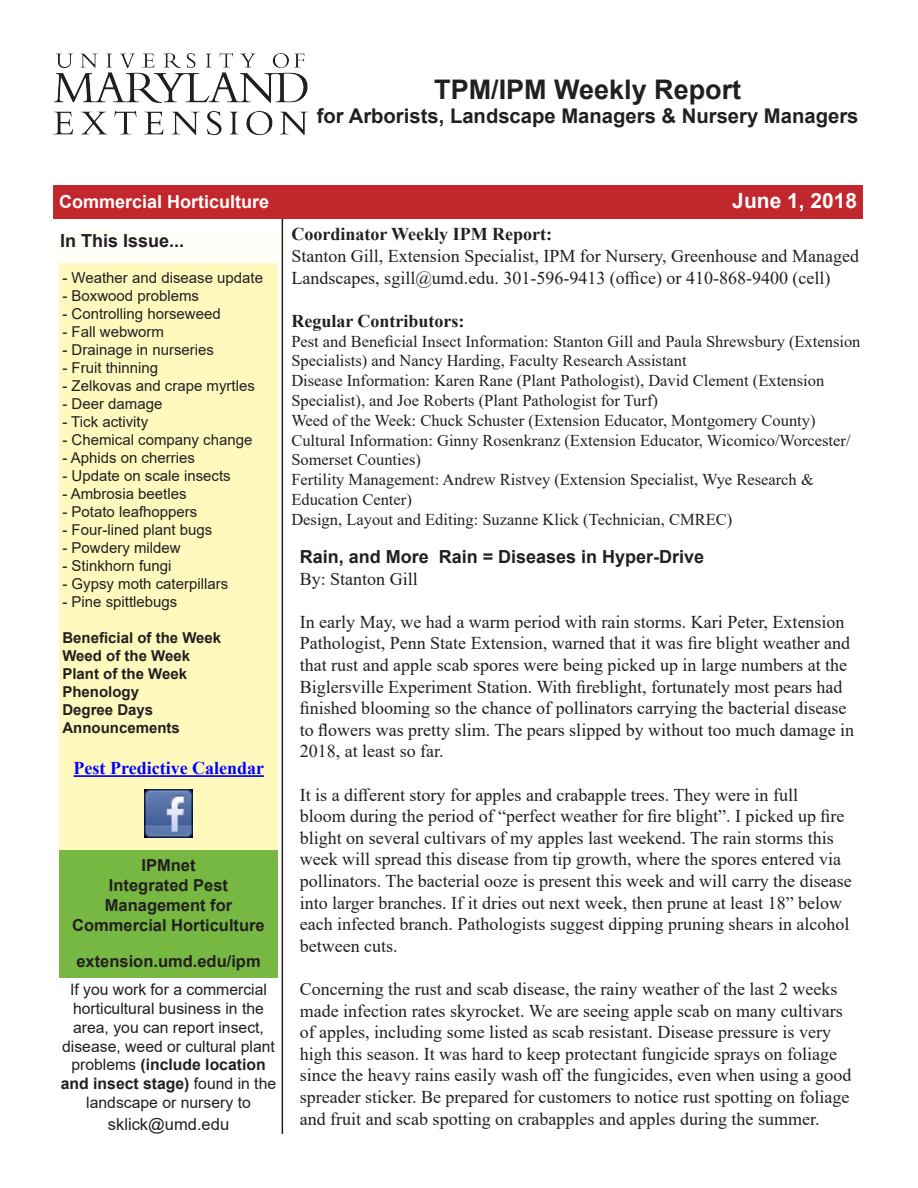
<style>
.page{position:relative;width:918px;height:1188px;background:#fff}
.page>*{position:absolute;margin:0;border:0;box-sizing:border-box;transform-origin:0 0}
.t1{font:700 27px "Arial";color:#231f20}
.t2{font:700 21px "Arial";color:#fffdfc}
.t3{font:700 20.25px "Arial";color:#231f20}
.t4{font:18px/21.6px "Times New Roman";color:#231f20}
.Headline{font:700 18px "Arial";color:#231f20}
.t5{font:700 18px "Times New Roman";color:#231f20}
.t6{font:700 18px "Arial";color:#fffdfc}
.t7{font:700 18px "Times New Roman";color:#00f}
.t8{font:16.5px/19.8px "Times New Roman";color:#231f20}
.t9{font:700 16.5px/19.8px "Arial";color:#231f20}
.t10{font:16.5px "Arial";color:#231f20}
.t11{font:15.75px/18.9px "Arial";color:#231f20;text-align:center}
.t12{font:15px "Arial";color:#231f20}
.t13{font:700 15px "Arial";color:#231f20}
.s1{font-weight:700}
</style>
<div class="page">
<div style="left:53px;top:185px;width:810px;height:34px;background:#c1272d"></div>
<div style="left:54px;top:228px;width:228px;height:34px;background:#fffffa"></div>
<hr style="left:282px;top:219px;width:1px;height:915px;background:#231f20">
<img style="left:53px;top:54px;width:254px;height:82px">
<div style="left:59px;top:263px;width:219px;height:594px;background:#fff9bd"></div>
<hr style="left:74px;top:775px;width:190px;height:2px;background:#00f">
<div style="left:60px;top:850px;width:218px;height:127px;background:#76b842"></div>
<img style="left:145px;top:789px;width:48px;height:48px">
<h1 class="t1" style="left:434px;top:70px;width:309px">TPM/IPM Weekly Report</h1>
<p class="t3" style="left:317px;top:102px;width:543px">for Arborists, Landscape Managers &amp; Nursery Managers</p>
<p class="t6" style="left:59px;top:189px;width:212px">Commercial Horticulture</p>
<p class="t2" style="left:732px;top:186px;width:126px">June 1, 2018</p>
<p class="t5" style="left:291px;top:221px;width:262px">Coordinator Weekly IPM Report:</p>
<p class="t4" style="left:291px;top:245px;width:569px">Stanton Gill, Extension Specialist, IPM for Nursery, Greenhouse and Managed<br>Landscapes, sgill@umd.edu. 301-596-9413 (office) or 410-868-9400 (cell)</p>
<p class="t5" style="left:291px;top:308px;width:175px">Regular Contributors:</p>
<p class="t8" style="left:291px;top:331px;width:571px">Pest and Beneficial Insect Information: Stanton Gill and Paula Shrewsbury (Extension Specialists) and Nancy Harding, Faculty Research Assistant<br>Disease Information: Karen Rane (Plant Pathologist), David Clement (Extension Specialist), and Joe Roberts (Plant Pathologist for Turf)<br>Weed of the Week: Chuck Schuster (Extension Educator, Montgomery County)<br>Cultural Information: Ginny Rosenkranz (Extension Educator, Wicomico/Worcester/ Somerset Counties)<br>Fertility Management: Andrew Ristvey (Extension Specialist, Wye Research &amp; Education Center)<br>Design, Layout and Editing: Suzanne Klick (Technician, CMREC)</p>
<p class="Headline" style="left:60px;top:228px;width:126px">In This Issue...</p>
<p class="t12" style="left:62px;top:267px;width:202px">- Weather and disease update</p>
<p class="t12" style="left:62px;top:285px;width:138px">- Boxwood problems</p>
<p class="t12" style="left:62px;top:303px;width:160px">- Controlling horseweed</p>
<p class="t12" style="left:62px;top:321px;width:103px">- Fall webworm</p>
<p class="t12" style="left:62px;top:339px;width:153px">- Drainage in nurseries</p>
<p class="t12" style="left:62px;top:357px;width:97px">- Fruit thinning</p>
<p class="t12" style="left:62px;top:375px;width:194px">- Zelkovas and crape myrtles</p>
<p class="t12" style="left:62px;top:393px;width:102px">- Deer damage</p>
<p class="t12" style="left:62px;top:411px;width:87px">- Tick activity</p>
<p class="t12" style="left:62px;top:429px;width:192px">- Chemical company change</p>
<p class="t12" style="left:62px;top:447px;width:134px">- Aphids on cherries</p>
<p class="t12" style="left:62px;top:465px;width:170px">- Update on scale insects</p>
<p class="t12" style="left:62px;top:483px;width:126px">- Ambrosia beetles</p>
<p class="t12" style="left:62px;top:501px;width:137px">- Potato leafhoppers</p>
<p class="t12" style="left:62px;top:519px;width:152px">- Four-lined plant bugs</p>
<p class="t12" style="left:62px;top:537px;width:120px">- Powdery mildew</p>
<p class="t12" style="left:62px;top:555px;width:111px">- Stinkhorn fungi</p>
<p class="t12" style="left:62px;top:573px;width:167px">- Gypsy moth caterpillars</p>
<p class="t12" style="left:62px;top:591px;width:117px">- Pine spittlebugs</p>
<p class="t13" style="left:62px;top:627px;width:160px">Beneficial of the Week</p>
<p class="t13" style="left:62px;top:645px;width:129px">Weed of the Week</p>
<p class="t13" style="left:62px;top:663px;width:126px">Plant of the Week</p>
<p class="t13" style="left:62px;top:681px;width:78px">Phenology</p>
<p class="t13" style="left:62px;top:699px;width:92px">Degree Days</p>
<p class="t13" style="left:62px;top:717px;width:119px">Announcements</p>
<p class="t7" style="left:74px;top:755px;width:192px">Pest Predictive Calendar</p>
<p class="Headline" style="left:300px;top:544px;width:406px">Rain, and More Rain = Diseases in Hyper-Drive</p>
<p class="t4" style="left:300px;top:567px;width:120px">By: Stanton Gill</p>
<p class="t4" style="left:300px;top:610px;width:556px">In early May, we had a warm period with rain storms. Kari Peter, Extension Pathologist, Penn State Extension, warned that it was fire blight weather and that rust and apple scab spores were being picked up in large numbers at the Biglersville Experiment Station. With fireblight, fortunately most pears had finished blooming so the chance of pollinators carrying the bacterial disease to flowers was pretty slim. The pears slipped by without too much damage in 2018, at least so far.</p>
<p class="t4" style="left:300px;top:783px;width:554px">It is a different story for apples and crabapple trees. They were in full<br>bloom during the period of “perfect weather for fire blight”. I picked up fire blight on several cultivars of my apples last weekend. The rain storms this week will spread this disease from tip growth, where the spores entered via pollinators. The bacterial ooze is present this week and will carry the disease into larger branches. If it dries out next week, then prune at least 18” below each infected branch. Pathologists suggest dipping pruning shears in alcohol between cuts.</p>
<p class="t4" style="left:300px;top:978px;width:553px">Concerning the rust and scab disease, the rainy weather of the last 2 weeks made infection rates skyrocket. We are seeing apple scab on many cultivars of apples, including some listed as scab resistant. Disease pressure is very high this season. It was hard to keep protectant fungicide sprays on foliage since the heavy rains easily wash off the fungicides, even when using a good spreader sticker. Be prepared for customers to notice rust spotting on foliage and fruit and scab spotting on crabapples and apples during the summer.</p>
<p class="t9" style="left:142px;top:856px;width:56px">IPMnet</p>
<p class="t9" style="left:105px;top:876px;width:129px">Integrated Pest<br>Management for</p>
<p class="t9" style="left:72px;top:915px;width:194px">Commercial Horticulture</p>
<p class="t9" style="left:76px;top:951px;width:186px">extension.umd.edu/ipm</p>
<p class="t11" style="left:61px;top:980px;width:217px">If you work for a commercial horticultural business in the area, you can report insect, disease, weed or cultural plant problems <span class="s1">(include location and insect stage)</span> found in the landscape or nursery to</p>
<p class="t10" style="left:108px;top:1113px;width:123px">sklick@umd.edu</p>
</div>
